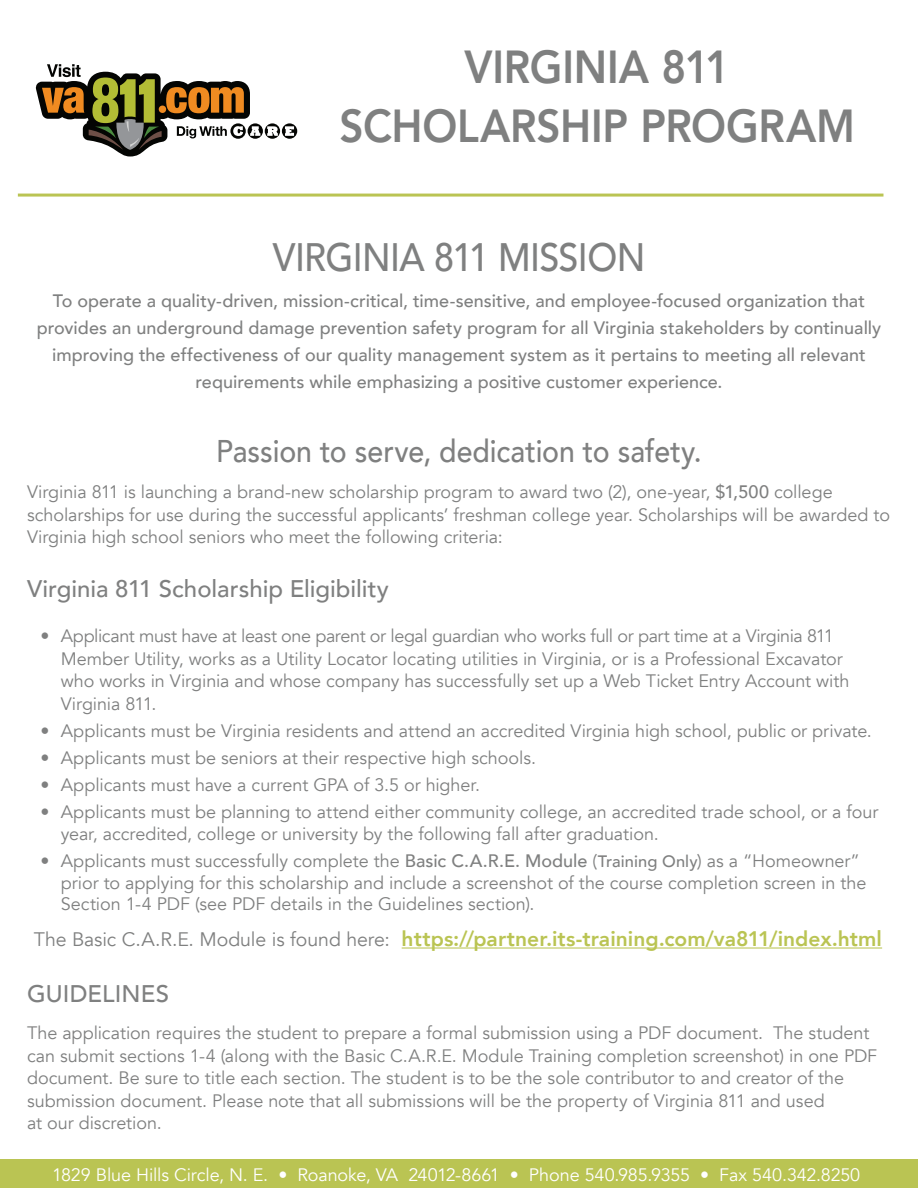
<style>
.page{position:relative;width:918px;height:1188px;background:#fff}
.page>*{position:absolute;margin:0;border:0;box-sizing:border-box;transform-origin:0 0}
.t1{font:800 46.2px "Avenir";letter-spacing:-.005em;color:#7f8080;scale:.91 1}
.t2{font:500 39.6px "Avenir";letter-spacing:-.02em;color:#7f8080;scale:.91 1}
.t3{font:500 31.35px "Avenir";color:#7f8080;scale:.91 1}
.t4{font:500 24px "Avenir";color:#7f8080}
.t5{font:800 21px "Avenir";letter-spacing:.005em;color:#bac453}
.t6{font:18px/22.5px "Avenir";letter-spacing:-.005em;color:#7f8080}
.t7{font:500 18px/27px "Avenir";color:#7f8080;text-align:center}
.t8{font:18px "Avenir";letter-spacing:-.005em;color:#fff}
.s1{font-weight:500}
.s2{font-weight:500;font-size:16.5px}
.s3{font-weight:400;font-size:19.5px;color:#7f8080}
</style>
<div class="page">
<hr style="left:402px;top:947px;width:480px;height:2px;background:#bac453">
<svg style="left:248px;top:123px;width:15px;height:16px"></svg>
<svg style="left:265px;top:123px;width:15px;height:16px"></svg>
<svg style="left:282px;top:123px;width:15px;height:16px"></svg>
<svg style="left:267px;top:126px;width:11px;height:10px"></svg>
<svg style="left:285px;top:126px;width:9px;height:10px"></svg>
<svg style="left:36px;top:64px;width:224px;height:93px"></svg>
<div style="left:0;top:1160px;width:918px;height:28px;background:#bac453"></div>
<hr style="left:18px;top:194px;width:865px;height:3px;background:#bac453">
<p class="t1" style="left:465px;top:31px;width:293px">VIRGINIA 811</p>
<p class="t1" style="left:340px;top:90px;width:568px">SCHOLARSHIP PROGRAM</p>
<p class="t2" style="left:273px;top:223px;width:411px">VIRGINIA 811 MISSION</p>
<p class="t7" style="left:37px;top:287px;width:846px">To operate a quality-driven, mission-critical, time-sensitive, and employee-focused organization that provides an underground damage prevention safety program for all Virginia stakeholders by continually improving the effectiveness of our quality management system as it pertains to meeting all relevant requirements while emphasizing a positive customer experience.</p>
<p class="t3" style="left:216px;top:424px;width:535px">Passion to serve, dedication to safety.</p>
<p class="t6" style="left:27px;top:481px;width:865px">Virginia 811 is launching a brand-new scholarship program to award two (2), one-year, <span class="s1">$1,500</span> college scholarships for use during the successful applicants’ freshman college year. Scholarships will be awarded to<br>Virginia high school seniors who meet the following criteria:</p>
<p class="t4" style="left:27px;top:568px;width:363px">Virginia 811 Scholarship Eligibility</p>
<p class="t6" style="left:61px;top:625px;width:784px;text-indent:-20px">• Applicant must have at least one parent or legal guardian who works full or part time at a Virginia 811<br>Member Utility, works as a Utility Locator locating utilities in Virginia, or is a Professional Excavator</p>
<p class="t6" style="left:61px;top:670px;width:790px">who works in Virginia and whose company has successfully set up a Web Ticket Entry Account with<br>Virginia 811.</p>
<p class="t6" style="left:40px;top:720px;width:833px">• Applicants must be Virginia residents and attend an accredited Virginia high school, public or private.</p>
<p class="t6" style="left:40px;top:747px;width:497px">• Applicants must be seniors at their respective high schools.</p>
<p class="t6" style="left:40px;top:774px;width:441px">• Applicants must have a current GPA of 3.5 or higher.</p>
<p class="t6" style="left:61px;top:801px;width:819px;text-indent:-20px">• Applicants must be planning to attend either community college, an accredited trade school, or a four year, accredited, college or university by the following fall after graduation.</p>
<p class="t6" style="left:61px;top:851px;width:807px;line-height:21.6px;text-indent:-20px">• Applicants must successfully complete the <span class="s1">Basic C.A.R.E. Module</span> (<span class="s2">Training Only</span>) as a “Homeowner” prior to applying for this scholarship and include a screenshot of the course completion screen in the<br>Section 1-4 PDF (see PDF details in the Guidelines section).</p>
<p class="t5" style="left:34px;top:923px;width:850px"><span class="s3">The Basic C.A.R.E. Module is found here:</span> https://partner.its-training.com/va811/index.html</p>
<p class="t4" style="left:27px;top:973px;width:144px">GUIDELINES</p>
<p class="t6" style="left:27px;top:1022px;width:852px">The application requires the student to prepare a formal submission using a PDF document. The student can submit sections 1-4 (along with the Basic C.A.R.E. Module Training completion screenshot) in one PDF document. Be sure to title each section. The student is to be the sole contributor to and creator of the submission document. Please note that all submissions will be the property of Virginia 811 and used</p>
<p class="t6" style="left:27px;top:1112px;width:136px">at our discretion.</p>
<p class="t8" style="left:52px;top:1164px;width:810px">1829 Blue Hills Circle, N. E. • Roanoke, VA 24012-8661 • Phone 540.985.9355 • Fax 540.342.8250</p>
</div>
